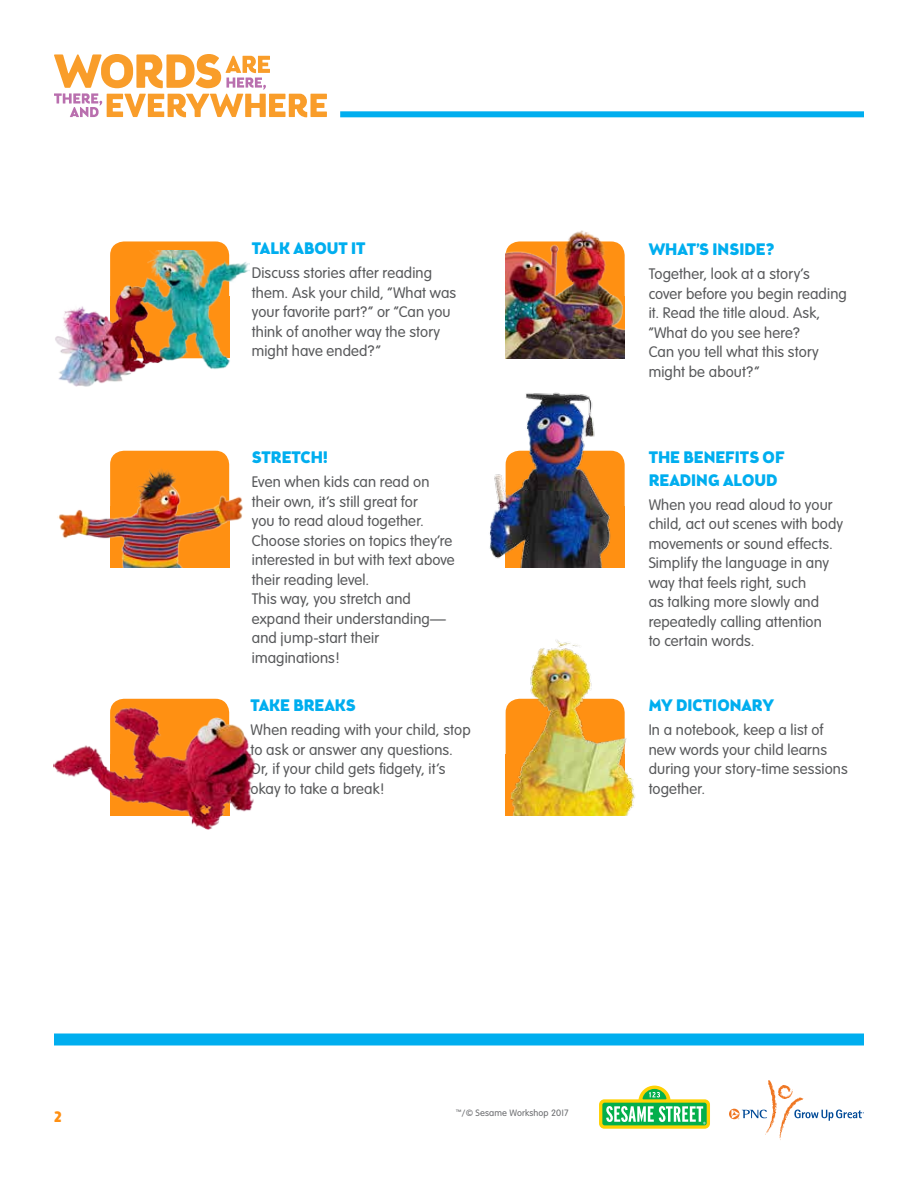
<style>
.page{position:relative;width:918px;height:1188px;background:#fff}
.page>*{position:absolute;margin:0;border:0;box-sizing:border-box;transform-origin:0 0}
.t1{font:900 16.5px/22.5px "Brooklyn Samuels";color:#00aeef}
.t2{font:300 15px/19.5px "VAG Rounded";letter-spacing:.01em;color:#58595b}
.t3{font:900 15px "Brooklyn Samuels";color:#ff9012}
.t4{font:9px "Sesame Wkshp";letter-spacing:.01em;color:#6d6e71}
</style>
<div class="page">
<svg style="left:54px;top:54px;width:273px;height:63px"></svg>
<svg style="left:729px;top:1080px;width:135px;height:60px"></svg>
<svg style="left:599px;top:1086px;width:111px;height:43px"></svg>
<div style="left:54px;top:1034px;width:810px;height:12px;background:#00aeef"></div>
<div style="left:340px;top:111px;width:524px;height:6px;background:#00aeef"></div>
<div style="left:110px;top:241px;width:119px;height:117px;background:#ff9012;border-radius:14px"></div>
<div style="left:110px;top:699px;width:119px;height:117px;background:#ff9012;border-radius:14px"></div>
<div style="left:110px;top:451px;width:119px;height:117px;background:#ff9012;border-radius:14px"></div>
<img style="left:55px;top:250px;width:194px;height:137px">
<img style="left:57px;top:466px;width:186px;height:102px">
<img style="left:505px;top:640px;width:130px;height:176px">
<div style="left:506px;top:451px;width:119px;height:117px;background:#ff9012;border-radius:14px"></div>
<div style="left:506px;top:506px;width:119px;height:62px;background:#ff9012"></div>
<img style="left:506px;top:230px;width:119px;height:128px">
<img style="left:489px;top:392px;width:126px;height:176px">
<img style="left:54px;top:706px;width:202px;height:123px">
<p class="t3" style="left:54px;top:1108px;width:9px">2</p>
<p class="t1" style="left:252px;top:239px;width:115px">TALK ABOUT IT</p>
<p class="t2" style="left:252px;top:264px;width:206px">Discuss stories after reading them. Ask your child, “What was your favorite part?” or “Can you think of another way the story might have ended?”</p>
<p class="t1" style="left:252px;top:448px;width:78px">STRETCH!</p>
<p class="t2" style="left:252px;top:473px;width:204px">Even when kids can read on their own, it’s still great for<br>you to read aloud together.<br>Choose stories on topics they’re interested in but with text above their reading level.<br>This way, you stretch and expand their understanding— and jump-start their imaginations!</p>
<p class="t1" style="left:251px;top:696px;width:107px">TAKE BREAKS</p>
<p class="t2" style="left:251px;top:721px;width:222px">When reading with your child, stop to ask or answer any questions.<br>Or, if your child gets fidgety, it’s okay to take a break!</p>
<p class="t1" style="left:649px;top:240px;width:127px">WHAT’S INSIDE?</p>
<p class="t2" style="left:649px;top:265px;width:200px">Together, look at a story’s cover before you begin reading it. Read the title aloud. Ask, “What do you see here?<br>Can you tell what this story might be about?”</p>
<p class="t1" style="left:649px;top:448px;width:137px">THE BENEFITS OF<br>READING ALOUD</p>
<p class="t2" style="left:649px;top:495px;width:196px">When you read aloud to your child, act out scenes with body movements or sound effects.<br>Simplify the language in any way that feels right, such<br>as talking more slowly and repeatedly calling attention<br>to certain words.</p>
<p class="t1" style="left:649px;top:696px;width:127px">MY DICTIONARY</p>
<p class="t2" style="left:649px;top:721px;width:201px">In a notebook, keep a list of new words your child learns during your story-time sessions together.</p>
<p class="t4" style="left:456px;top:1108px;width:115px">™/© Sesame Workshop 2017</p>
</div>
